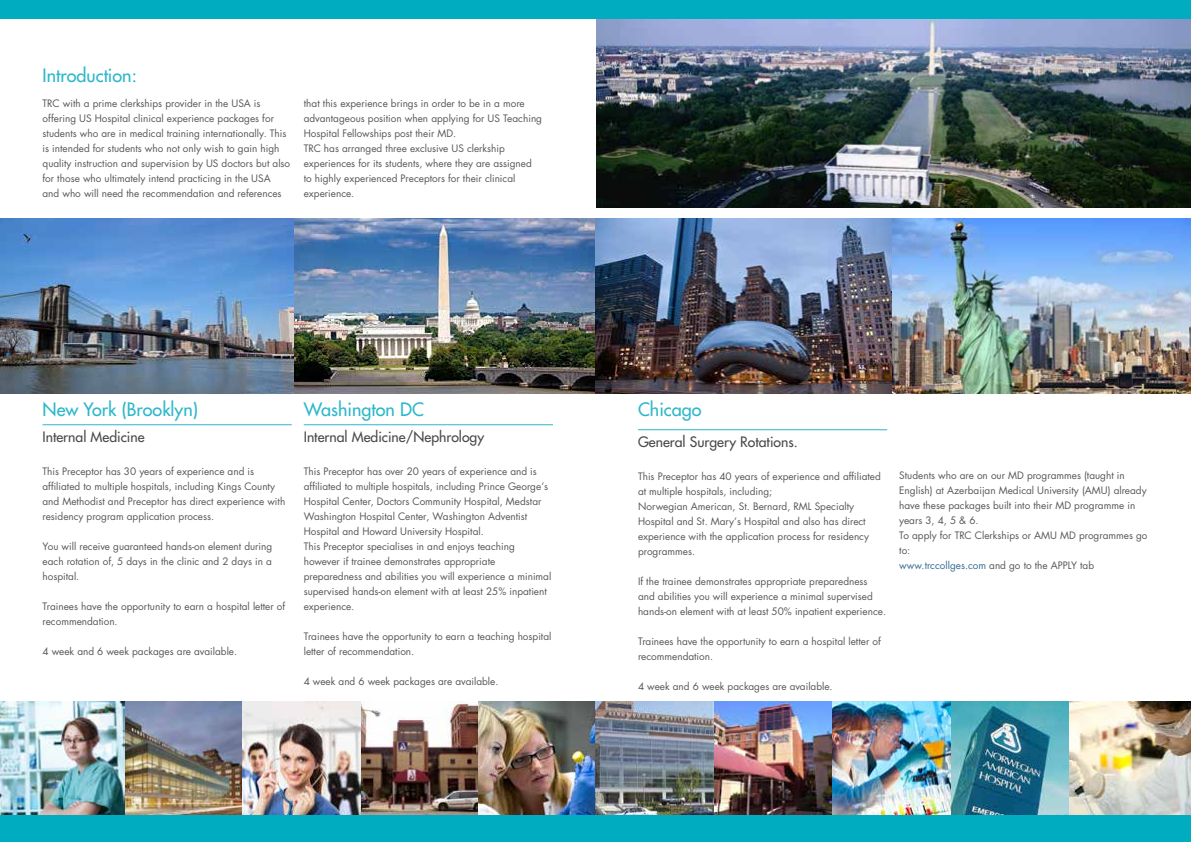
<style>
.page{position:relative;width:1191px;height:842px;background:#fff}
.page>*{position:absolute;margin:0;border:0;box-sizing:border-box;transform-origin:0 0}
.t1{font:18px "Futura";color:#2db8ca}
.t2{font:14px "Futura";color:#4a4a49}
.t3{font:10px/15px "Futura";color:#575756}
.s1{color:#336d93}
</style>
<div class="page">
<img style="left:0;top:218px;width:1191px;height:175px">
<img style="left:596px;top:18px;width:595px;height:189px">
<hr style="left:43px;top:424px;width:249px;height:1px;background:#2db8ca">
<hr style="left:304px;top:424px;width:249px;height:1px;background:#2db8ca">
<hr style="left:638px;top:429px;width:249px;height:1px;background:#2db8ca">
<img style="left:124px;top:702px;width:235px;height:113px">
<img style="left:477px;top:702px;width:473px;height:113px">
<img style="left:1068px;top:702px;width:123px;height:113px">
<img style="left:950px;top:702px;width:118px;height:113px">
<img style="left:359px;top:702px;width:118px;height:113px">
<img style="left:0;top:702px;width:124px;height:113px">
<div style="left:0;top:0;width:1191px;height:18px;background:#00acc0"></div>
<div style="left:0;top:815px;width:1191px;height:27px;background:#00acc0"></div>
<h1 class="t1" style="left:43px;top:64px;width:96px">Introduction:</h1>
<p class="t3" style="left:43px;top:96px;width:249px">TRC with a prime clerkships provider in the USA is offering US Hospital clinical experience packages for students who are in medical training internationally. This is intended for students who not only wish to gain high quality instruction and supervision by US doctors but also for those who ultimately intend practicing in the USA<br>and who will need the recommendation and references</p>
<p class="t3" style="left:304px;top:96px;width:240px">that this experience brings in order to be in a more advantageous position when applying for US Teaching Hospital Fellowships post their MD.<br>TRC has arranged three exclusive US clerkship experiences for its students, where they are assigned to highly experienced Preceptors for their clinical experience.</p>
<h1 class="t1" style="left:43px;top:398px;width:157px">New York (Brooklyn)</h1>
<h2 class="t2" style="left:43px;top:428px;width:104px">Internal Medicine</h2>
<p class="t3" style="left:43px;top:464px;width:244px">This Preceptor has 30 years of experience and is affiliated to multiple hospitals, including Kings County and Methodist and Preceptor has direct experience with residency program application process.</p>
<p class="t3" style="left:43px;top:539px;width:231px;text-align:justify">You will receive guaranteed hands-on element during each rotation of, 5 days in the clinic and 2 days in a hospital.</p>
<p class="t3" style="left:43px;top:599px;width:244px">Trainees have the opportunity to earn a hospital letter of recommendation.</p>
<p class="t3" style="left:43px;top:644px;width:196px">4 week and 6 week packages are available.</p>
<h1 class="t1" style="left:304px;top:398px;width:122px">Washington DC</h1>
<h2 class="t2" style="left:304px;top:428px;width:182px">Internal Medicine/Nephrology</h2>
<p class="t3" style="left:304px;top:464px;width:249px">This Preceptor has over 20 years of experience and is affiliated to multiple hospitals, including Prince George’s Hospital Center, Doctors Community Hospital, Medstar Washington Hospital Center, Washington Adventist Hospital and Howard University Hospital.<br>This Preceptor specialises in and enjoys teaching however if trainee demonstrates appropriate preparedness and abilities you will experience a minimal supervised hands-on element with at least 25% inpatient experience.</p>
<p class="t3" style="left:304px;top:629px;width:249px">Trainees have the opportunity to earn a teaching hospital letter of recommendation.</p>
<p class="t3" style="left:304px;top:674px;width:196px">4 week and 6 week packages are available.</p>
<h1 class="t1" style="left:638px;top:398px;width:65px">Chicago</h1>
<h2 class="t2" style="left:638px;top:433px;width:161px">General Surgery Rotations.</h2>
<p class="t3" style="left:638px;top:469px;width:244px">This Preceptor has 40 years of experience and affiliated at multiple hospitals, including;<br>Norwegian American, St. Bernard, RML Specialty Hospital and St. Mary’s Hospital and also has direct experience with the application process for residency programmes.</p>
<p class="t3" style="left:638px;top:574px;width:249px">If the trainee demonstrates appropriate preparedness and abilities you will experience a minimal supervised hands-on element with at least 50% inpatient experience.</p>
<p class="t3" style="left:638px;top:634px;width:244px">Trainees have the opportunity to earn a hospital letter of recommendation.</p>
<p class="t3" style="left:638px;top:679px;width:196px">4 week and 6 week packages are available.</p>
<p class="t3" style="left:899px;top:467px;width:250px">Students who are on our MD programmes (taught in English) at Azerbaijan Medical University (AMU) already have these packages built into their MD programme in years 3, 4, 5 &amp; 6.<br>To apply for TRC Clerkships or AMU MD programmes go to:<br><span class="s1">www.trccollges.com</span> and go to the APPLY tab</p>
</div>
